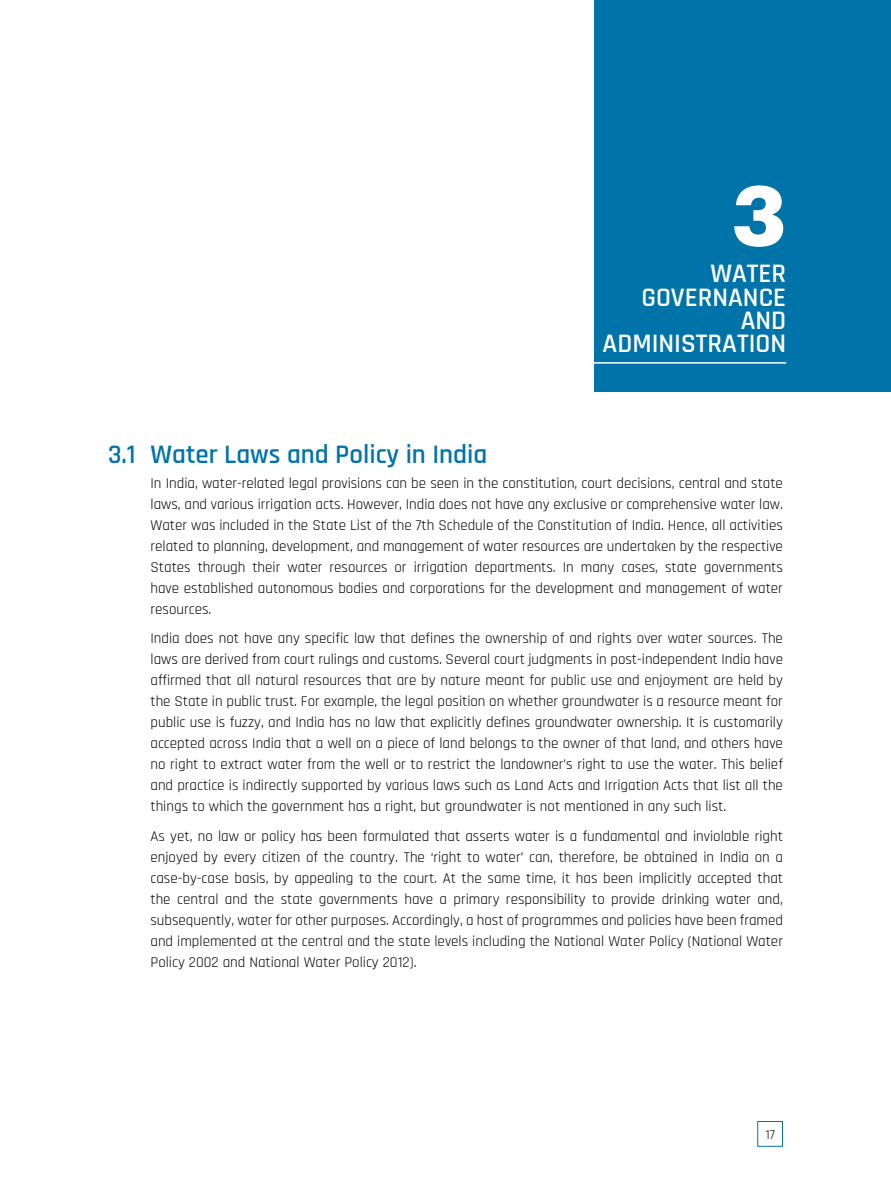
<style>
.page{position:relative;width:891px;height:1188px;background:#fff}
.page>*{position:absolute;margin:0;border:0;box-sizing:border-box;transform-origin:0 0}
.t1{font:700 83.4px "Graphik";color:#fff}
.t2{font:600 27px/23.4px "Rajdhani";color:#fff;text-align:right}
.t3{font:600 27px "Rajdhani";color:#0074a8}
.t4{font:15px/21px "Rajdhani";color:#000;text-align:justify}
.t5{font:13.5px "Rajdhani";color:#000}
</style>
<div class="page">
<div style="left:757px;top:1121px;width:26px;height:26px;border:1px solid #0074a8"></div>
<div style="left:594px;top:0;width:297px;height:392px;background:#0074a8"></div>
<hr style="left:594px;top:362px;width:192px;height:2px;background:#fff">
<h1 class="t1" style="left:732px;top:151px;width:56px">3</h1>
<h2 class="t2" style="left:603px;top:263px;width:185px">WATER<br>GOVERNANCE<br>AND<br>ADMINISTRATION</h2>
<h2 class="t3" style="left:108px;top:438px;width:381px">3.1 Water Laws and Policy in India</h2>
<p class="t4" style="left:151px;top:473px;width:634px">In India, water-related legal provisions can be seen in the constitution, court decisions, central and state laws, and various irrigation acts. However, India does not have any exclusive or comprehensive water law.<br>Water was included in the State List of the 7th Schedule of the Constitution of India. Hence, all activities related to planning, development, and management of water resources are undertaken by the respective States through their water resources or irrigation departments. In many cases, state governments have established autonomous bodies and corporations for the development and management of water resources.</p>
<p class="t4" style="left:151px;top:629px;width:634px">India does not have any specific law that defines the ownership of and rights over water sources. The laws are derived from court rulings and customs. Several court judgments in post-independent India have affirmed that all natural resources that are by nature meant for public use and enjoyment are held by the State in public trust. For example, the legal position on whether groundwater is a resource meant for public use is fuzzy, and India has no law that explicitly defines groundwater ownership. It is customarily accepted across India that a well on a piece of land belongs to the owner of that land, and others have no right to extract water from the well or to restrict the landowner’s right to use the water. This belief and practice is indirectly supported by various laws such as Land Acts and Irrigation Acts that list all the things to which the government has a right, but groundwater is not mentioned in any such list.</p>
<p class="t4" style="left:151px;top:826px;width:634px">As yet, no law or policy has been formulated that asserts water is a fundamental and inviolable right enjoyed by every citizen of the country. The ‘right to water’ can, therefore, be obtained in India on a case-by-case basis, by appealing to the court. At the same time, it has been implicitly accepted that the central and the state governments have a primary responsibility to provide drinking water and, subsequently, water for other purposes. Accordingly, a host of programmes and policies have been framed and implemented at the central and the state levels including the National Water Policy (National Water Policy 2002 and National Water Policy 2012).</p>
<p class="t5" style="left:765px;top:1127px;width:11px">17</p>
</div>
